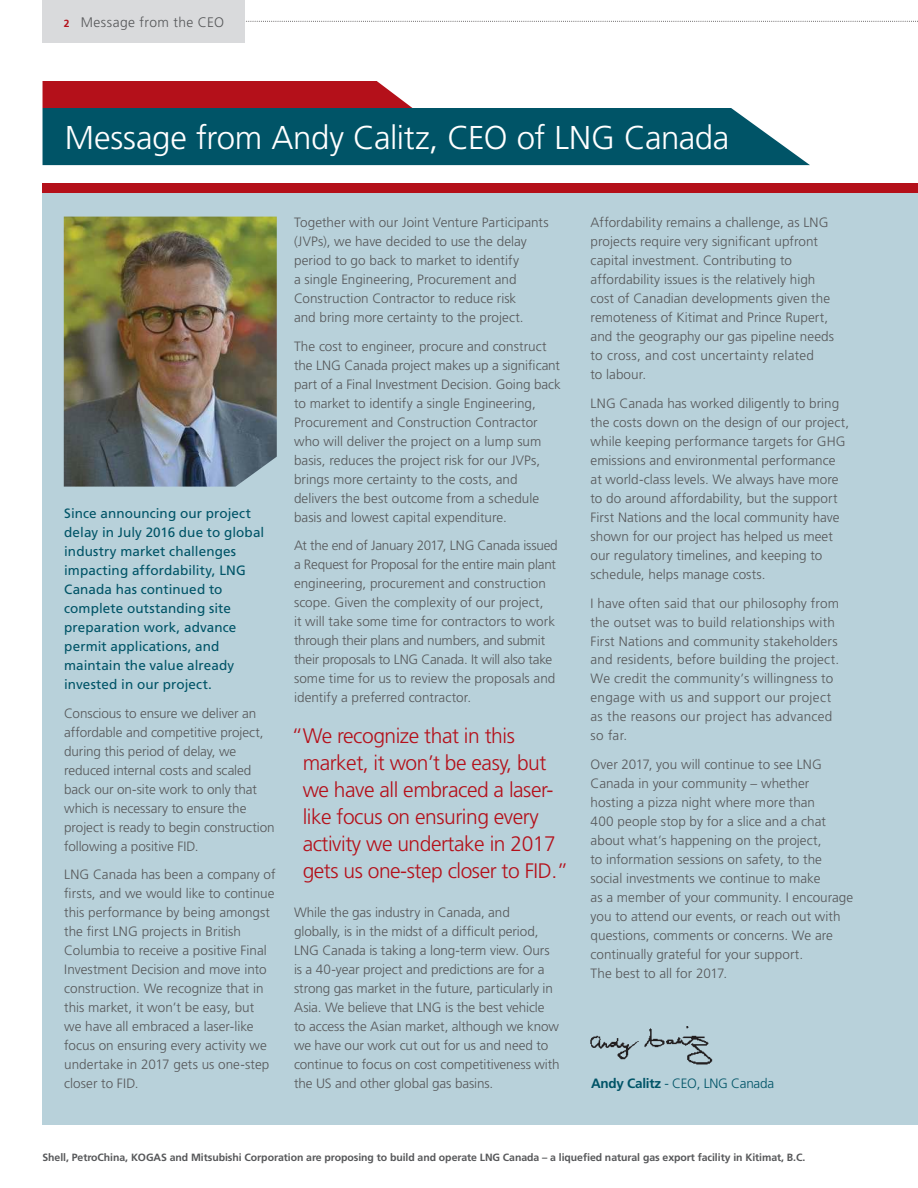
<style>
.page{position:relative;width:918px;height:1188px;background:#fff}
.page>*{position:absolute;margin:0;border:0;box-sizing:border-box;transform-origin:0 0}
.t1{font:300 33px "Frutiger";letter-spacing:-.015em;color:#fff}
.t2{font:300 21px/27px "Frutiger";letter-spacing:-.02em;color:#b4101a}
.t3{font:300 13.8px "Frutiger";letter-spacing:.03em;color:#57585a}
.t4{font:300 13.5px/19px "Frutiger";color:#57585a}
.t5{font:13.5px/19px "Frutiger";letter-spacing:.005em;color:#005467}
.t6{font:300 13.5px "Frutiger";letter-spacing:-.02em;color:#005467}
.t7{font:700 10.5px "Frutiger";letter-spacing:-.005em;color:#57585a}
.s1{font-weight:700;font-size:10.35px;color:#b4101a}
.s2{font-weight:700}
</style>
<div class="page">
<div style="left:43px;top:183px;width:875px;height:941px;background:#b8d1da"></div>
<svg style="left:246px;top:21px;width:672px;height:1px"></svg>
<div style="left:43px;top:0;width:202px;height:43px;background:#d9dadc"></div>
<div style="left:43px;top:108px;width:767px;height:57px;background:#005467"></div>
<div style="left:43px;top:81px;width:369px;height:27px;background:#b4101a"></div>
<div style="left:43px;top:183px;width:875px;height:10px;background:#b4101a"></div>
<img style="left:590px;top:1026px;width:123px;height:39px">
<img style="left:64px;top:217px;width:213px;height:270px">
<p class="t3" style="left:64px;top:16px;width:162px"><span class="s1">2</span> Message from the CEO</p>
<h1 class="t1" style="left:65px;top:124px;width:666px">Message from Andy Calitz, CEO of LNG Canada</h1>
<p class="t5" style="left:64px;top:505px;width:202px">Since announcing our project delay in July 2016 due to global industry market challenges impacting affordability, LNG<br>Canada has continued to complete outstanding site preparation work, advance permit applications, and maintain the value already invested in our project.</p>
<p class="t4" style="left:64px;top:704px;width:212px">Conscious to ensure we deliver an affordable and competitive project, during this period of delay, we reduced internal costs and scaled back our on-site work to only that which is necessary to ensure the project is ready to begin construction following a positive FID.</p>
<p class="t4" style="left:64px;top:866px;width:213px">LNG Canada has been a company of irsts, and we would like to continue this performance by being amongst the irst LNG projects in British<br>Columbia to receive a positive Final<br>Investment Decision and move into construction. We recognize that in this market, it won’t be easy, but<br>we have all embraced a laser-like focus on ensuring every activity we undertake in 2017 gets us one-step closer to FID.</p>
<p class="t4" style="left:294px;top:214px;width:256px">Together with our Joint Venture Participants (JVPs), we have decided to use the delay period to go back to market to identify<br>a single Engineering, Procurement and Construction Contractor to reduce risk<br>and bring more certainty to the project.</p>
<p class="t4" style="left:294px;top:338px;width:268px">The cost to engineer, procure and construct the LNG Canada project makes up a signiicant part of a Final Investment Decision. Going back to market to identify a single Engineering, Procurement and Construction Contractor who will deliver the project on a lump sum basis, reduces the project risk for our JVPs, brings more certainty to the costs, and delivers the best outcome from a schedule basis and lowest capital expenditure.</p>
<p class="t4" style="left:294px;top:537px;width:265px">At the end of January 2017, LNG Canada issued a Request for Proposal for the entire main plant engineering, procurement and construction scope. Given the complexity of our project,<br>it will take some time for contractors to work through their plans and numbers, and submit their proposals to LNG Canada. It will also take some time for us to review the proposals and identify a preferred contractor.</p>
<h2 class="t2" style="left:303px;top:724px;width:267px;text-indent:-11px">“ We recognize that in this market, it won’t be easy, but we have all embraced a laser&shy;like focus on ensuring every activity we undertake in 2017 gets us one-step closer to FID.”</h2>
<p class="t4" style="left:294px;top:904px;width:267px">While the gas industry in Canada, and globally, is in the midst of a dificult period, LNG Canada is taking a long-term view. Ours is a 40-year project and predictions are for a strong gas market in the future, particularly in Asia. We believe that LNG is the best vehicle to access the Asian market, although we know we have our work cut out for us and need to continue to focus on cost competitiveness with the US and other global gas basins.</p>
<p class="t4" style="left:591px;top:214px;width:245px">Affordability remains a challenge, as LNG projects require very signiicant upfront capital investment. Contributing to affordability issues is the relatively high cost of Canadian developments given the remoteness of Kitimat and Prince Rupert, and the geography our gas pipeline needs to cross, and cost uncertainty related<br>to labour.</p>
<p class="t4" style="left:591px;top:395px;width:260px">LNG Canada has worked diligently to bring the costs down on the design of our project, while keeping performance targets for GHG emissions and environmental performance at world-class levels. We always have more to do around affordability, but the support First Nations and the local community have shown for our project has helped us meet our regulatory timelines, and keeping to schedule, helps manage costs.</p>
<p class="t4" style="left:591px;top:594px;width:250px">I have often said that our philosophy from the outset was to build relationships with First Nations and community stakeholders and residents, before building the project.<br>We credit the community’s willingness to engage with us and support our project as the reasons our project has advanced so far.</p>
<p class="t4" style="left:591px;top:756px;width:264px">Over 2017, you will continue to see LNG Canada in your community – whether hosting a pizza night where more than<br>400 people stop by for a slice and a chat about what’s happening on the project,<br>to information sessions on safety, to the social investments we continue to make<br>as a member of your community. I encourage you to attend our events, or reach out with questions, comments or concerns. We are continually grateful for your support.<br>The best to all for 2017.</p>
<p class="t6" style="left:591px;top:1078px;width:184px"><span class="s2">Andy Calitz</span> - CEO, LNG Canada</p>
<p class="t7" style="left:43px;top:1153px;width:764px">Shell, PetroChina, KOGAS and Mitsubishi Corporation are proposing to build and operate LNG Canada – a liquefied natural gas export facility in Kitimat, B.C.</p>
</div>
